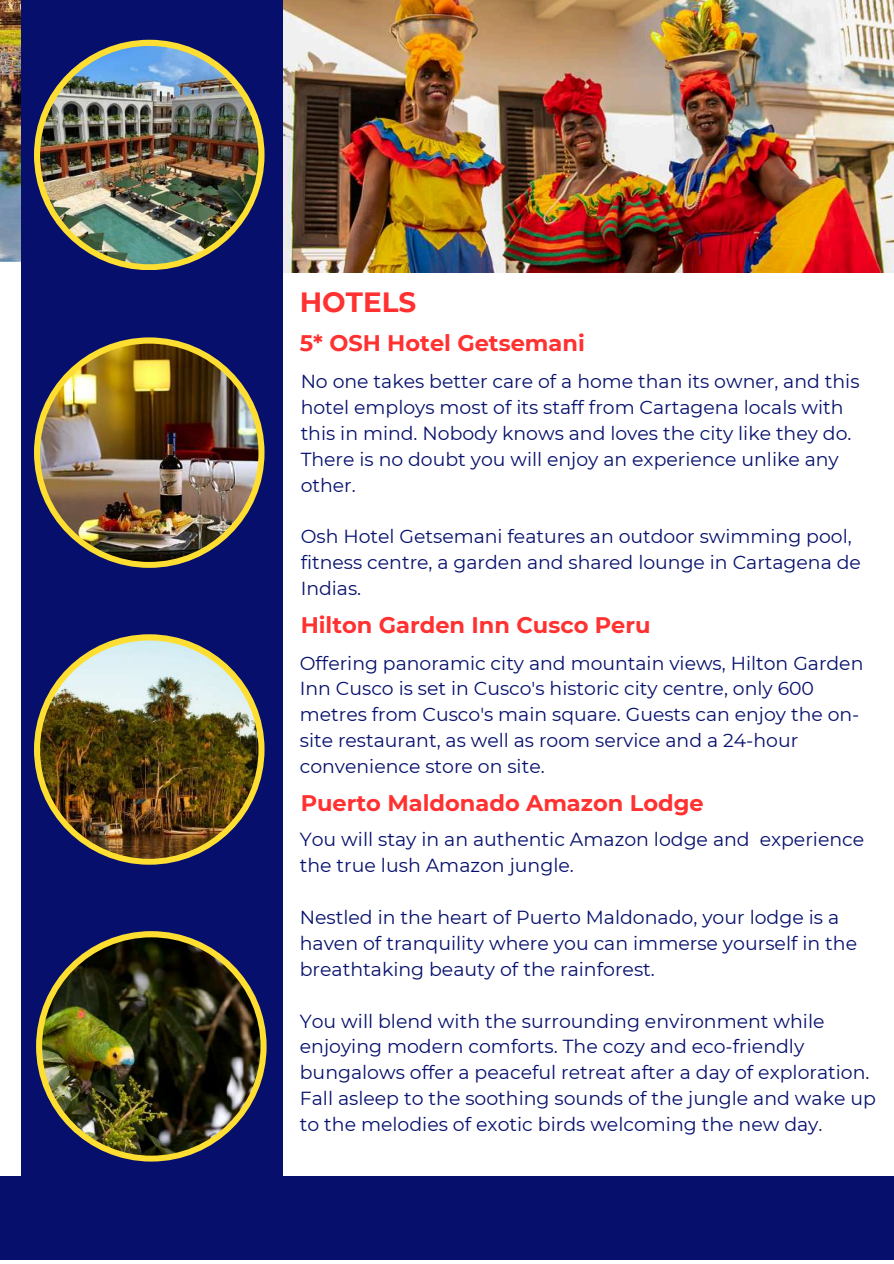
<style>
.page{position:relative;width:894px;height:1264px;background:#fff}
.page>*{position:absolute;margin:0;border:0;box-sizing:border-box;transform-origin:0 0}
.t1{font:700 27.9px "Montserrat";color:#ff3131}
.t2{font:700 22.5px "Montserrat";color:#ff3131}
.t3{font:18.9px/25.8px "Montserrat";color:#06106c}
.t4{font:18.75px/25.8px "Montserrat";color:#06106c}
</style>
<div class="page">
<img style="left:0;top:0;width:21px;height:262px">
<img style="left:282px;top:0;width:611px;height:273px">
<div style="left:21px;top:0;width:261px;height:1232px;background:#06106c"></div>
<div style="left:0;top:1176px;width:893px;height:83px;background:#06106c"></div>
<div style="left:34px;top:40px;width:230px;height:230px;background:#ffde32;border-radius:50%"></div>
<img style="left:40px;top:46px;width:218px;height:218px;border-radius:50%">
<div style="left:34px;top:634px;width:230px;height:230px;background:#ffde32;border-radius:50%"></div>
<img style="left:40px;top:640px;width:218px;height:218px;border-radius:50%">
<div style="left:36px;top:931px;width:230px;height:230px;background:#ffde32;border-radius:50%"></div>
<img style="left:42px;top:937px;width:218px;height:218px;border-radius:50%">
<div style="left:34px;top:337px;width:230px;height:231px;background:#ffde32;border-radius:50%"></div>
<img style="left:40px;top:343px;width:218px;height:219px;border-radius:50%">
<h1 class="t1" style="left:300px;top:284px;width:118px">HOTELS</h1>
<p class="t2" style="left:300px;top:330px;width:286px">5* OSH Hotel Getsemani</p>
<p class="t3" style="left:300px;top:368px;width:560px">No one takes better care of a home than its owner, and this hotel employs most of its staff from Cartagena locals with this in mind. Nobody knows and loves the city like they do.<br>There is no doubt you will enjoy an experience unlike any other.</p>
<p class="t3" style="left:300px;top:523px;width:561px">Osh Hotel Getsemani features an outdoor swimming pool, fitness centre, a garden and shared lounge in Cartagena de<br>Indias.</p>
<p class="t2" style="left:300px;top:611px;width:351px">Hilton Garden Inn Cusco Peru</p>
<p class="t4" style="left:300px;top:650px;width:565px">Offering panoramic city and mountain views, Hilton Garden Inn Cusco is set in Cusco's historic city centre, only 600 metres from Cusco's main square. Guests can enjoy the on&shy;site restaurant, as well as room service and a 24-hour convenience store on site.</p>
<p class="t2" style="left:300px;top:789px;width:404px">Puerto Maldonado Amazon Lodge</p>
<p class="t3" style="left:300px;top:826px;width:566px">You will stay in an authentic Amazon lodge and experience the true lush Amazon jungle.</p>
<p class="t3" style="left:300px;top:904px;width:558px">Nestled in the heart of Puerto Maldonado, your lodge is a haven of tranquility where you can immerse yourself in the breathtaking beauty of the rainforest.</p>
<p class="t3" style="left:300px;top:1007px;width:577px">You will blend with the surrounding environment while enjoying modern comforts. The cozy and eco-friendly bungalows offer a peaceful retreat after a day of exploration.<br>Fall asleep to the soothing sounds of the jungle and wake up to the melodies of exotic birds welcoming the new day.</p>
</div>
